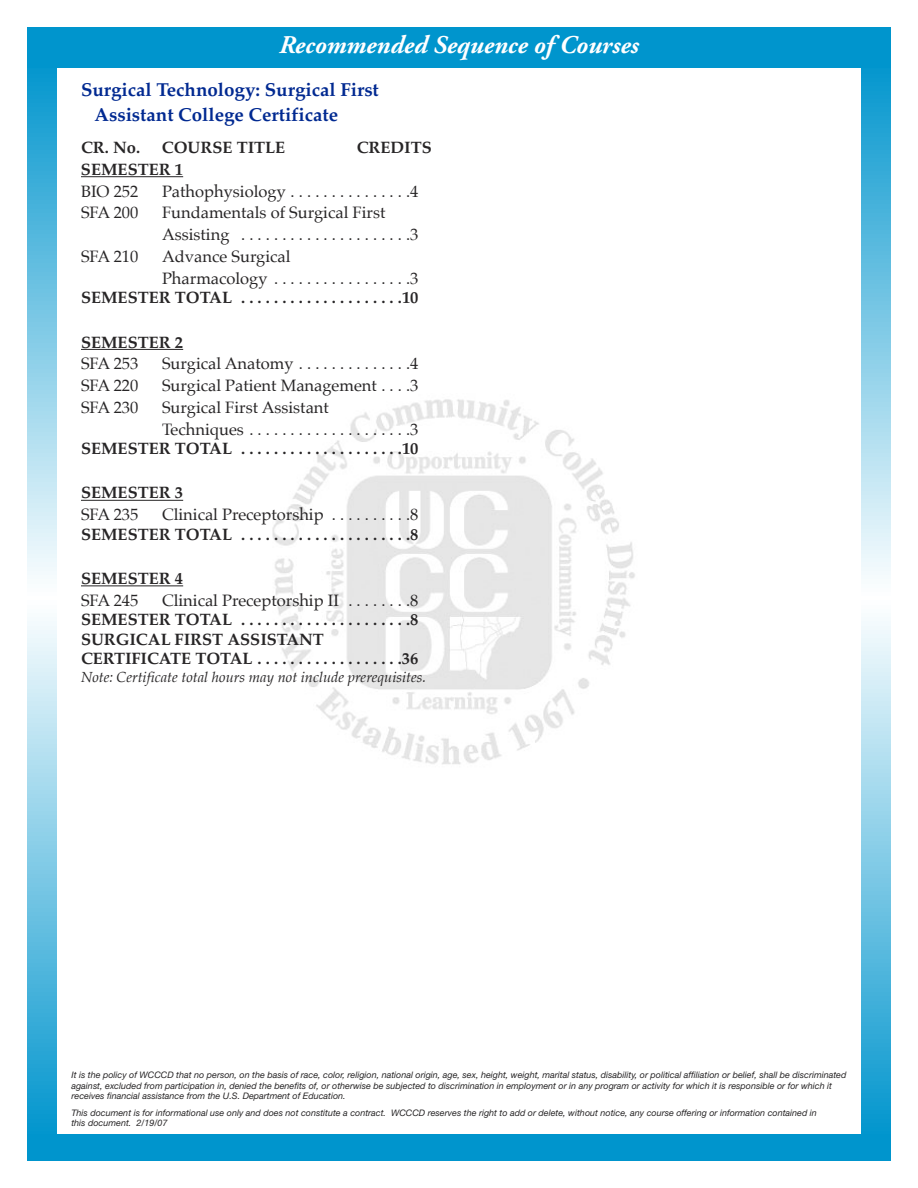
<style>
.page{position:relative;width:918px;height:1188px;background:#fff}
.page>*{position:absolute;margin:0;border:0;box-sizing:border-box;transform-origin:0 0}
.t1{font:italic 700 25.5px "Adobe Garamond Pro";color:#fff}
.t2{font:700 18.75px/24.8px "Palatino";color:#002991}
.t3{font:16.5px/21.8px "Palatino";color:#272526}
.t4{font:700 16.5px/19.5px "Palatino";color:#272526}
.t5{font:italic 14.7px "Palatino";color:#272526}
.t6{font:italic 9px/10.5px "Helvetica Neue";color:#272526}
</style>
<div class="page">
<img style="left:272px;top:399px;width:363px;height:366px">
<svg style="left:27px;top:68px;width:29px;height:1066px;background:#80cae6"></svg>
<svg style="left:862px;top:68px;width:29px;height:1066px;background:#80cae6"></svg>
<hr style="left:81px;top:176px;width:102px;height:1px;background:#272526">
<hr style="left:81px;top:349px;width:102px;height:1px;background:#272526">
<hr style="left:81px;top:500px;width:102px;height:1px;background:#272526">
<hr style="left:81px;top:585px;width:102px;height:1px;background:#272526">
<div style="left:27px;top:27px;width:864px;height:41px;background:#0095cd"></div>
<div style="left:27px;top:1134px;width:864px;height:27px;background:#0095cd"></div>
<h1 class="t1" style="left:279px;top:35px;width:361px">Recommended Sequence of Courses</h1>
<h2 class="t2" style="left:95px;top:78px;width:286px;text-indent:-14px">Surgical Technology: Surgical First<br>Assistant College Certificate</h2>
<h3 class="t4" style="left:81px;top:138px;width:61px">CR. No.</h3>
<h3 class="t4" style="left:162px;top:138px;width:125px">COURSE TITLE</h3>
<h3 class="t4" style="left:357px;top:138px;width:77px">CREDITS</h3>
<h3 class="t4" style="left:81px;top:159px;width:104px">SEMESTER 1</h3>
<h3 class="t3" style="left:81px;top:181px;width:59px">BIO 252</h3>
<h3 class="t3" style="left:162px;top:181px;width:258px">Pathophysiology . . . . . . . . . . . . . . .4</h3>
<h3 class="t3" style="left:81px;top:203px;width:59px">SFA 200</h3>
<h3 class="t3" style="left:162px;top:203px;width:258px">Fundamentals of Surgical First<br>Assisting . . . . . . . . . . . . . . . . . . . . .3</h3>
<h3 class="t3" style="left:81px;top:247px;width:59px">SFA 210</h3>
<h3 class="t3" style="left:162px;top:247px;width:258px">Advance Surgical<br>Pharmacology . . . . . . . . . . . . . . . . .3</h3>
<h3 class="t4" style="left:81px;top:288px;width:339px">SEMESTER TOTAL . . . . . . . . . . . . . . . . . . . .10</h3>
<h3 class="t4" style="left:81px;top:332px;width:104px">SEMESTER 2</h3>
<h3 class="t3" style="left:81px;top:354px;width:59px">SFA 253</h3>
<h3 class="t3" style="left:162px;top:354px;width:258px">Surgical Anatomy . . . . . . . . . . . . . .4</h3>
<h3 class="t3" style="left:81px;top:376px;width:59px">SFA 220</h3>
<h3 class="t3" style="left:162px;top:376px;width:258px">Surgical Patient Management . . . .3</h3>
<h3 class="t3" style="left:81px;top:398px;width:59px">SFA 230</h3>
<h3 class="t3" style="left:162px;top:398px;width:258px">Surgical First Assistant<br>Techniques . . . . . . . . . . . . . . . . . . . .3</h3>
<h3 class="t4" style="left:81px;top:439px;width:339px">SEMESTER TOTAL . . . . . . . . . . . . . . . . . . . .10</h3>
<h3 class="t4" style="left:81px;top:483px;width:104px">SEMESTER 3</h3>
<h3 class="t3" style="left:81px;top:505px;width:59px">SFA 235</h3>
<h3 class="t3" style="left:162px;top:505px;width:258px">Clinical Preceptorship . . . . . . . . . .8</h3>
<h3 class="t4" style="left:81px;top:524px;width:339px">SEMESTER TOTAL . . . . . . . . . . . . . . . . . . . . .8</h3>
<h3 class="t4" style="left:81px;top:569px;width:104px">SEMESTER 4</h3>
<h3 class="t3" style="left:81px;top:590px;width:59px">SFA 245</h3>
<h3 class="t3" style="left:162px;top:590px;width:258px">Clinical Preceptorship II . . . . . . . .8</h3>
<h3 class="t4" style="left:81px;top:610px;width:339px">SEMESTER TOTAL . . . . . . . . . . . . . . . . . . . . .8<br>SURGICAL FIRST ASSISTANT<br>CERTIFICATE TOTAL . . . . . . . . . . . . . . . . . .36</h3>
<h3 class="t5" style="left:81px;top:670px;width:347px">Note: Certificate total hours may not include prerequisites.</h3>
<p class="t6" style="left:71px;top:1071px;width:776px">It is the policy of WCCCD that no person, on the basis of race, color, religion, national origin, age, sex, height, weight, marital status, disability, or political affiliation or belief, shall be discriminated against, excluded from participation in, denied the benefits of, or otherwise be subjected to discrimination in employment or in any program or activity for which it is responsible or for which it receives financial assistance from the U.S. Department of Education.</p>
<p class="t6" style="left:71px;top:1108px;width:747px">This document is for informational use only and does not constitute a contract. WCCCD reserves the right to add or delete, without notice, any course offering or information contained in this document. 2/19/07</p>
</div>
